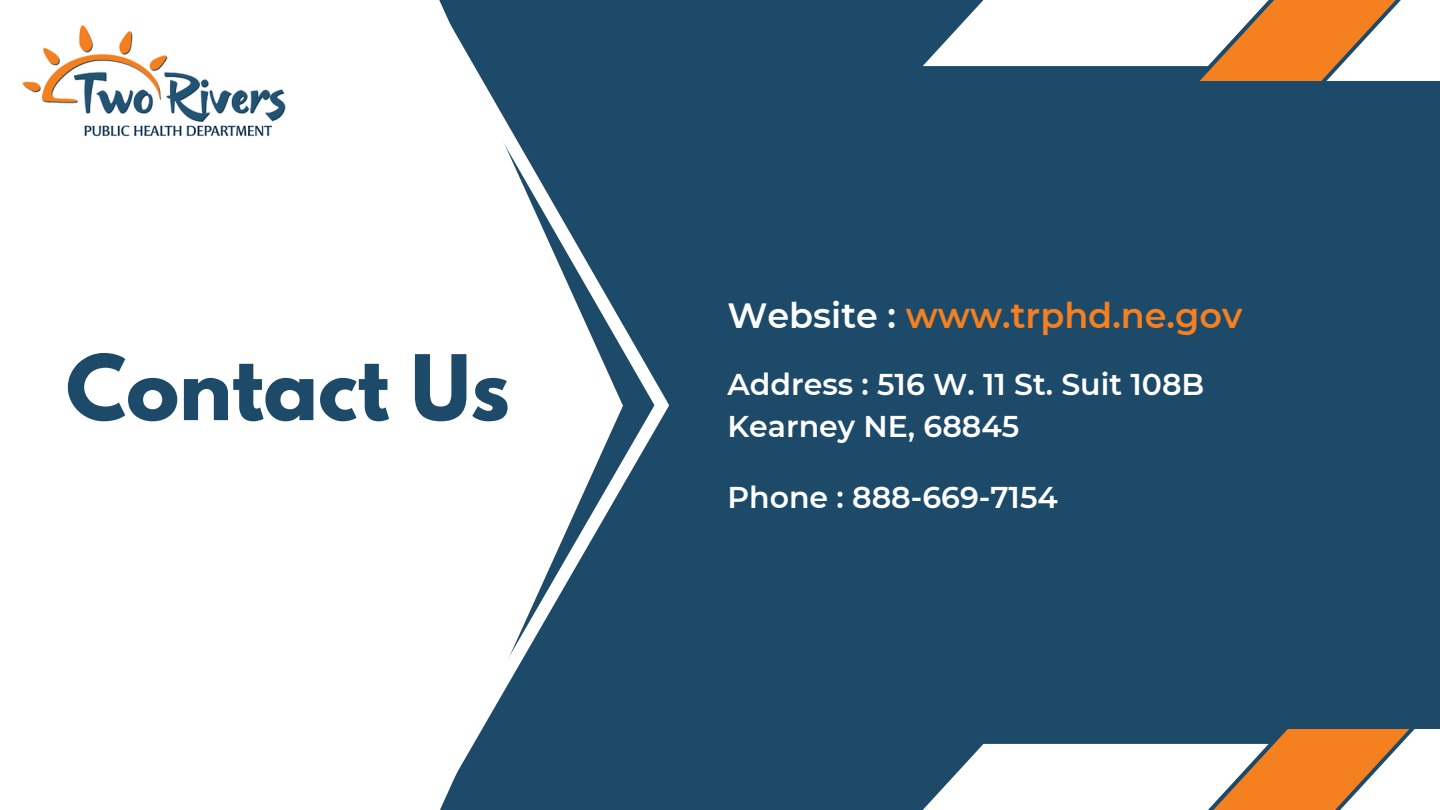
<style>
.page{position:relative;width:1440px;height:810px;background:#1e4a6a}
.page>*{position:absolute;margin:0;border:0;box-sizing:border-box;transform-origin:0 0}
.t1{font:700 80px "League Spartan";color:#1e4a6a}
.t2{font:600 35px "Montserrat";color:#f58020}
.t3{font:600 30px "Montserrat";color:#fff}
.s1{color:#fff}
</style>
<div class="page">
<div style="left:0;top:0;width:399px;height:810px;background:#fff"></div>
<svg style="left:399px;top:0;width:259px;height:385px"></svg>
<svg style="left:398px;top:385px;width:271px;height:425px"></svg>
<svg style="left:923px;top:0;width:403px;height:81px"></svg>
<svg style="left:923px;top:729px;width:403px;height:81px"></svg>
<svg style="left:1326px;top:0;width:114px;height:81px;background:#f2d2b7"></svg>
<svg style="left:1326px;top:729px;width:114px;height:81px;background:#f0c29c"></svg>
<img style="left:21px;top:19px;width:268px;height:124px">
<p class="t1" style="left:66px;top:348px;width:445px">Contact Us</p>
<h2 class="t2" style="left:727px;top:294px;width:516px"><span class="s1">Website :</span> www.trphd.ne.gov</h2>
<h1 class="t3" style="left:727px;top:366px;width:478px">Address : 516 W. 11 St. Suit 108B</h1>
<p class="t3" style="left:727px;top:407px;width:293px">Kearney NE, 68845</p>
<p class="t3" style="left:727px;top:479px;width:332px">Phone : 888-669-7154</p>
</div>
